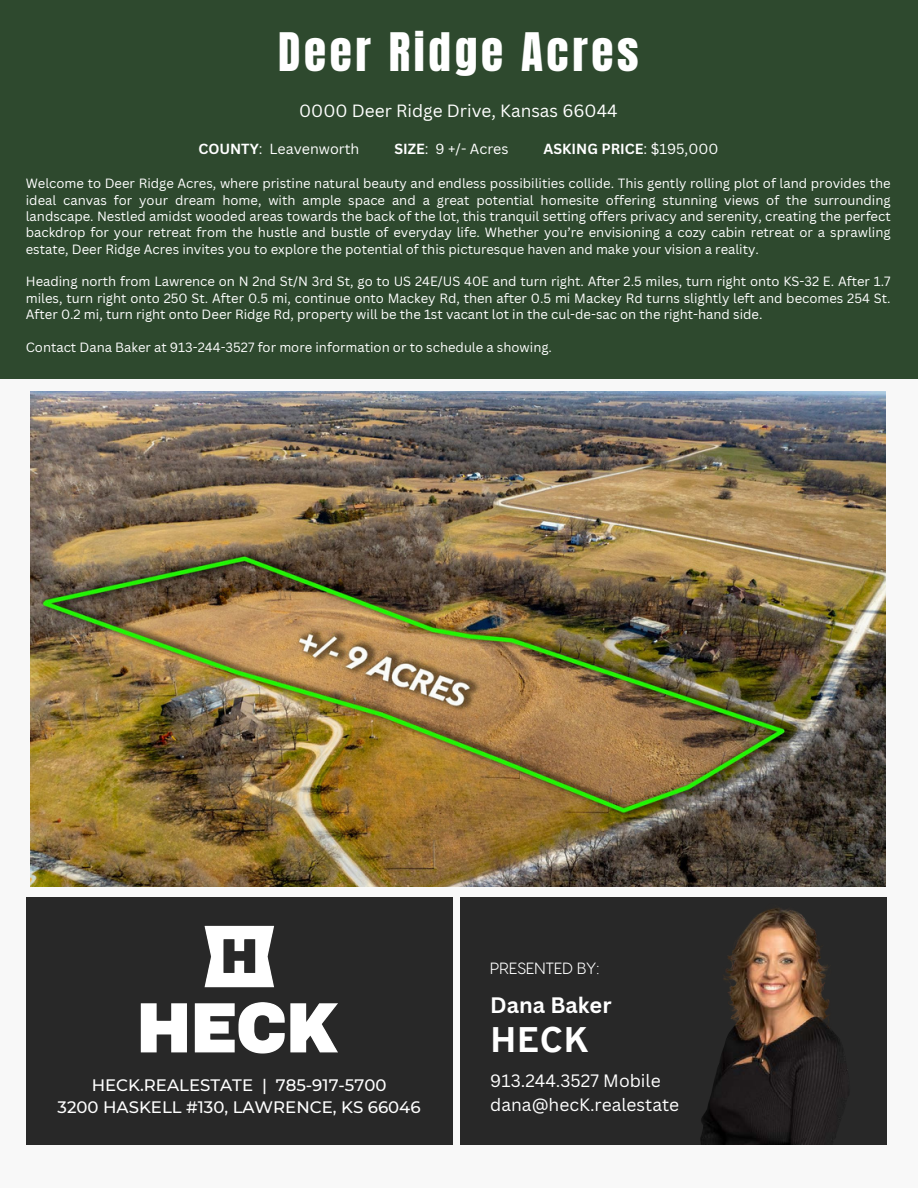
<style>
.page{position:relative;width:918px;height:1188px;background:#f8f8f8}
.page>*{position:absolute;margin:0;border:0;box-sizing:border-box;transform-origin:0 0}
.t1{font:45.15px "Anton";letter-spacing:.08em;color:#fff}
.t2{font:700 35.4px "Interstate";color:#fff}
.t3{font:700 21.75px "Canva Sans";color:#fff}
.t4{font:17.4px/23.9px "Canva Sans";color:#fff}
.t5{font:17.25px "Canva Sans";color:#fff}
.t6{font:500 16.5px/22.5px "Montserrat";color:#fff;text-align:center}
.t7{font:16.2px "Visby CF";color:#fff}
.t8{font:14.25px "Canva Sans";color:#fff}
.t9{font:700 14.25px "Canva Sans";color:#fff}
.t10{font:13.05px/16.4px "Canva Sans";color:#fff;text-align:justify}
.s1{font-weight:700}
.s2{font-weight:400}
</style>
<div class="page">
<div style="left:0;top:0;width:918px;height:378px;background:#2e492e"></div>
<img style="left:31px;top:391px;width:855px;height:495px">
<div style="left:460px;top:897px;width:426px;height:247px;background:#282828"></div>
<img style="left:664px;top:908px;width:222px;height:237px">
<div style="left:26px;top:897px;width:426px;height:247px;background:#282828"></div>
<img style="left:140px;top:925px;width:198px;height:129px">
<p class="t1" style="left:278px;top:20px;width:362px">Deer Ridge Acres</p>
<h4 class="t5" style="left:299px;top:98px;width:320px">0000 Deer Ridge Drive, Kansas 66044</h4>
<p class="t8" style="left:198px;top:138px;width:163px"><span class="s1">COUNTY</span>: Leavenworth</p>
<p class="t8" style="left:394px;top:138px;width:116px"><span class="s1">SIZE</span>: 9 +/- Acres</p>
<p class="t9" style="left:544px;top:138px;width:176px">ASKING PRICE<span class="s2">: $195,000</span></p>
<p class="t10" style="left:26px;top:175px;width:866px">Welcome to Deer Ridge Acres, where pristine natural beauty and endless possibilities collide. This gently rolling plot of land provides the ideal canvas for your dream home, with ample space and a great potential homesite offering stunning views of the surrounding landscape. Nestled amidst wooded areas towards the back of the lot, this tranquil setting offers privacy and serenity, creating the perfect backdrop for your retreat from the hustle and bustle of everyday life. Whether you’re envisioning a cozy cabin retreat or a sprawling estate, Deer Ridge Acres invites you to explore the potential of this picturesque haven and make your vision a reality.</p>
<p class="t10" style="left:26px;top:273px;width:866px">Heading north from Lawrence on N 2nd St/N 3rd St, go to US 24E/US 40E and turn right. After 2.5 miles, turn right onto KS-32 E. After 1.7 miles, turn right onto 250 St. After 0.5 mi, continue onto Mackey Rd, then after 0.5 mi Mackey Rd turns slightly left and becomes 254 St.<br>After 0.2 mi, turn right onto Deer Ridge Rd, property will be the 1st vacant lot in the cul-de-sac on the right-hand side.</p>
<p class="t10" style="left:26px;top:338px;width:528px">Contact Dana Baker at 913-244-3527 for more information or to schedule a showing.</p>
<p class="t6" style="left:58px;top:1073px;width:364px">HECK.REALESTATE | 785-917-5700<br>3200 HASKELL #130, LAWRENCE, KS 66046</p>
<p class="t7" style="left:490px;top:958px;width:111px">PRESENTED BY:</p>
<h3 class="t3" style="left:490px;top:989px;width:123px">Dana Baker</h3>
<h2 class="t2" style="left:490px;top:1026px;width:100px">HECK</h2>
<h3 class="t4" style="left:490px;top:1068px;width:190px">913.244.3527 Mobile dana@hecK.realestate</h3>
</div>
